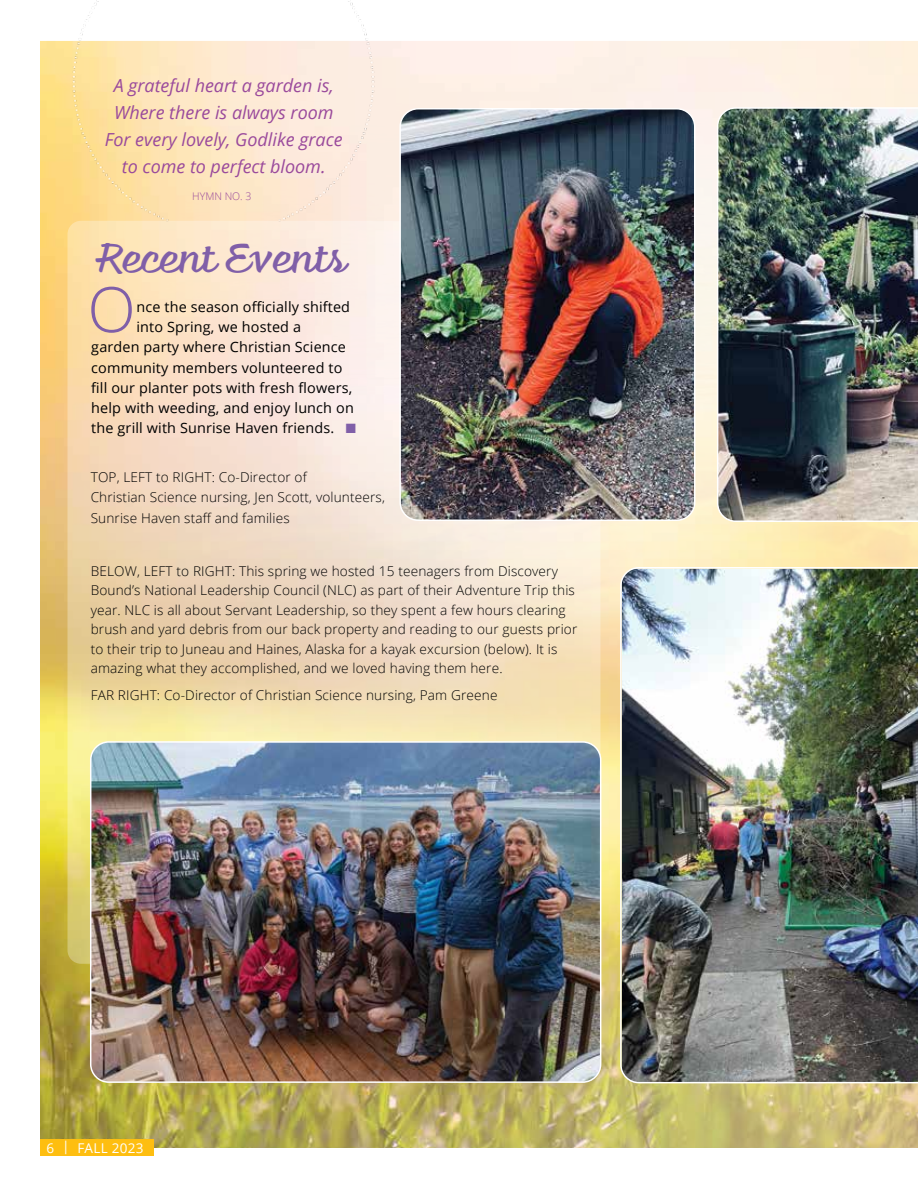
<style>
.page{position:relative;width:918px;height:1188px;background:#fff}
.page>*{position:absolute;margin:0;border:0;box-sizing:border-box;transform-origin:0 0}
.t1{font:300 62.85px "Open Sans";color:#805fa8}
.t2{font:40.5px "Feltro";color:#805fa8}
.t3{font:italic 18px/27px "Open Sans";color:#9a4a9c;text-align:center}
.t4{font:14.25px "Open Sans";letter-spacing:.01em;color:#000}
.t5{font:300 13.5px/19.5px "Open Sans";letter-spacing:.01em;color:#000}
.t6{font:13.5px "Open Sans";letter-spacing:.02em;color:#fff}
.t7{font:300 10.5px "Open Sans";color:#9a4a9c}
.s1{color:#805fa8}
</style>
<div class="page">
<img style="left:40px;top:41px;width:878px;height:1107px">
<div style="left:40px;top:1139px;width:114px;height:17px;background:#febe10"></div>
<svg style="left:68px;top:221px;width:532px;height:743px;background:#f4dfc1"></svg>
<img style="left:620px;top:567px;width:298px;height:516px">
<img style="left:717px;top:107px;width:201px;height:415px">
<img style="left:400px;top:109px;width:295px;height:411px">
<div style="left:399px;top:108px;width:297px;height:413px;border:2px solid #fff;border-radius:18px"></div>
<img style="left:91px;top:742px;width:510px;height:340px">
<div style="left:90px;top:741px;width:511px;height:342px;border:2px solid #fff;border-radius:18px"></div>
<img style="left:61px;top:0;width:324px;height:244px">
<h3 class="t3" style="left:105px;top:72px;width:239px">A grateful heart a garden is,<br>Where there is always room<br>For every lovely, Godlike grace to come to perfect bloom.</h3>
<p class="t7" style="left:192px;top:189px;width:61px">HYMN NO. 3</p>
<h2 class="t2" style="left:94px;top:230px;width:252px">Recent Events</h2>
<h1 class="t1" style="left:87px;top:266px;width:50px">O</h1>
<p class="t4" style="left:136px;top:297px;width:215px">nce the season officially shifted</p>
<p class="t4" style="left:136px;top:317px;width:166px">into Spring, we hosted a</p>
<p class="t4" style="left:91px;top:337px;width:256px">garden party where Christian Science</p>
<p class="t4" style="left:91px;top:358px;width:253px">community members volunteered to</p>
<p class="t4" style="left:91px;top:378px;width:262px">fill our planter pots with fresh flowers,</p>
<p class="t4" style="left:91px;top:398px;width:264px">help with weeding, and enjoy lunch on</p>
<p class="t4" style="left:91px;top:418px;width:266px">the grill with Sunrise Haven friends. <span class="s1">■</span></p>
<p class="t5" style="left:91px;top:467px;width:296px">TOP, LEFT to RIGHT: Co-Director of<br>Christian Science nursing, Jen Scott, volunteers,</p>
<p class="t5" style="left:91px;top:508px;width:200px">Sunrise Haven staff and families</p>
<p class="t5" style="left:91px;top:561px;width:488px">BELOW, LEFT to RIGHT: This spring we hosted 15 teenagers from Discovery Bound’s National Leadership Council (NLC) as part of their Adventure Trip this year. NLC is all about Servant Leadership, so they spent a few hours clearing brush and yard debris from our back property and reading to our guests prior to their trip to Juneau and Haines, Alaska for a kayak excursion (below). It is amazing what they accomplished, and we loved having them here.</p>
<p class="t5" style="left:91px;top:685px;width:408px">FAR RIGHT: Co-Director of Christian Science nursing, Pam Greene</p>
<p class="t6" style="left:47px;top:1138px;width:98px">6 | FALL 2023</p>
</div>
